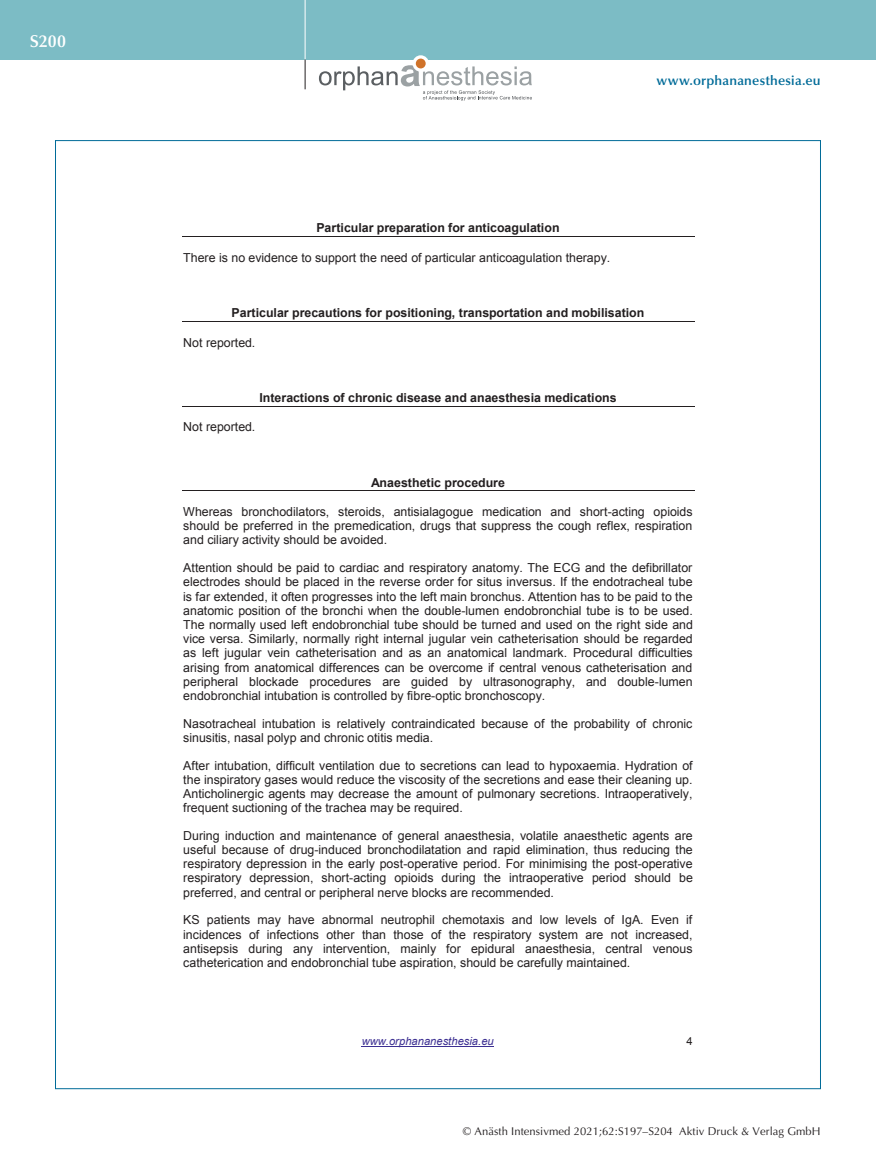
<style>
.page{position:relative;width:876px;height:1174px;background:#fff}
.page>*{position:absolute;margin:0;border:0;box-sizing:border-box;transform-origin:0 0}
.t1{font:600 17.25px "Optima";color:#fff}
.t2{font:600 13.5px "Optima";letter-spacing:.015em;color:#006b98}
.t3{font:12.45px/14.2px "Arial";color:#231f20;text-align:justify}
.t4{font:700 12.45px "Arial";color:#231f20}
.t5{font:11.25px "Optima";letter-spacing:.005em;color:#231f20}
.t6{font:italic 11.25px "Arial";color:#3c2f92}
.t7{font:11.25px "Arial";color:#231f20}
</style>
<div class="page">
<div style="left:0;top:0;width:876px;height:60px;background:#7cbcc5"></div>
<hr style="left:305px;top:0;width:1px;height:60px;background:#fff">
<svg style="left:305px;top:60px;width:1px;height:29px"></svg>
<svg style="left:412px;top:55px;width:17px;height:17px"></svg>
<div style="left:416px;top:59px;width:10px;height:9px;background:#d0732a;border-radius:50%"></div>
<svg style="left:319px;top:65px;width:213px;height:35px"></svg>
<hr style="left:362px;top:1045px;width:132px;height:1px;background:#3c2f92">
<hr style="left:182px;top:236px;width:512px;height:1px;background:#231f20">
<hr style="left:182px;top:321px;width:512px;height:1px;background:#231f20">
<hr style="left:182px;top:406px;width:512px;height:1px;background:#231f20">
<hr style="left:182px;top:490px;width:512px;height:1px;background:#231f20">
<h1 class="t1" style="left:30px;top:31px;width:38px">S200</h1>
<p class="t2" style="left:656px;top:73px;width:166px">www.orphananesthesia.eu</p>
<p class="t4" style="left:316px;top:220px;width:245px">Particular preparation for anticoagulation</p>
<p class="t3" style="left:183px;top:250px;width:428px">There is no evidence to support the need of particular anticoagulation therapy.</p>
<p class="t4" style="left:232px;top:304px;width:414px">Particular precautions for positioning, transportation and mobilisation</p>
<p class="t3" style="left:183px;top:335px;width:74px">Not reported.</p>
<p class="t4" style="left:259px;top:389px;width:359px">Interactions of chronic disease and anaesthesia medications</p>
<p class="t3" style="left:183px;top:420px;width:74px">Not reported.</p>
<p class="t4" style="left:371px;top:474px;width:135px">Anaesthetic procedure</p>
<p class="t3" style="left:183px;top:504px;width:511px">Whereas bronchodilators, steroids, antisialagogue medication and short-acting opioids should be preferred in the premedication, drugs that suppress the cough reflex, respiration and ciliary activity should be avoided.</p>
<p class="t3" style="left:183px;top:561px;width:511px">Attention should be paid to cardiac and respiratory anatomy. The ECG and the defibrillator electrodes should be placed in the reverse order for situs inversus. If the endotracheal tube is far extended, it often progresses into the left main bronchus. Attention has to be paid to the anatomic position of the bronchi when the double-lumen endobronchial tube is to be used.<br>The normally used left endobronchial tube should be turned and used on the right side and vice versa. Similarly, normally right internal jugular vein catheterisation should be regarded as left jugular vein catheterisation and as an anatomical landmark. Procedural difficulties arising from anatomical differences can be overcome if central venous catheterisation and peripheral blockade procedures are guided by ultrasonography, and double-lumen endobronchial intubation is controlled by fibre-optic bronchoscopy.</p>
<p class="t3" style="left:183px;top:716px;width:511px">Nasotracheal intubation is relatively contraindicated because of the probability of chronic sinusitis, nasal polyp and chronic otitis media.</p>
<p class="t3" style="left:183px;top:758px;width:511px">After intubation, difficult ventilation due to secretions can lead to hypoxaemia. Hydration of the inspiratory gases would reduce the viscosity of the secretions and ease their cleaning up.<br>Anticholinergic agents may decrease the amount of pulmonary secretions. Intraoperatively, frequent suctioning of the trachea may be required.</p>
<p class="t3" style="left:183px;top:828px;width:511px">During induction and maintenance of general anaesthesia, volatile anaesthetic agents are useful because of drug-induced bronchodilatation and rapid elimination, thus reducing the respiratory depression in the early post-operative period. For minimising the post-operative respiratory depression, short-acting opioids during the intraoperative period should be preferred, and central or peripheral nerve blocks are recommended.</p>
<p class="t3" style="left:183px;top:913px;width:511px">KS patients may have abnormal neutrophil chemotaxis and low levels of IgA. Even if incidences of infections other than those of the respiratory system are not increased, antisepsis during any intervention, mainly for epidural anaesthesia, central venous catheterication and endobronchial tube aspiration, should be carefully maintained.</p>
<p class="t6" style="left:362px;top:1033px;width:134px">www.orphananesthesia.eu</p>
<p class="t7" style="left:686px;top:1033px;width:8px">4</p>
<p class="t5" style="left:463px;top:1125px;width:359px">© Anästh Intensivmed 2021;62:S197–S204 Aktiv Druck &amp; Verlag GmbH</p>
</div>
